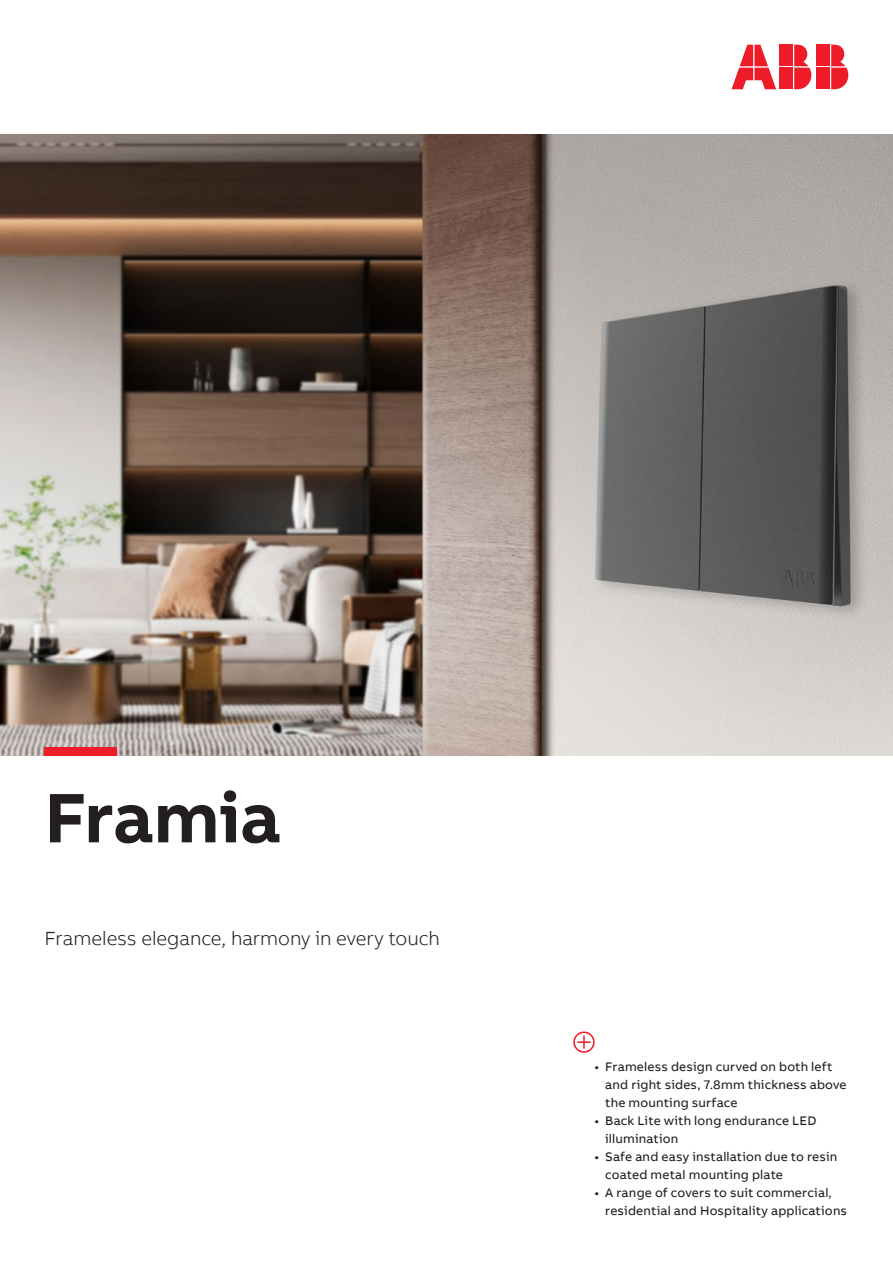
<style>
.page{position:relative;width:893px;height:1263px;background:#fff}
.page>*{position:absolute;margin:0;border:0;box-sizing:border-box;transform-origin:0 0}
.t1{font:700 72px "AB Bvoice";letter-spacing:-.01em;color:#231f20}
.t2{font:700 72px "AB Bvoice";color:#ee1c28}
.t3{font:300 19.5px "AB Bvoice";letter-spacing:-.005em;color:#231f20}
.t4{font:12.75px/18px "AB Bvoice";letter-spacing:.015em;color:#231f20}
</style>
<div class="page">
<img style="left:0;top:135px;width:893px;height:620px">
<svg style="left:573px;top:1031px;width:22px;height:22px"></svg>
<div style="left:817px;top:45px;width:13px;height:21px;background:#ee1c28"></div>
<div style="left:817px;top:68px;width:13px;height:21px;background:#ee1c28"></div>
<svg style="left:831px;top:45px;width:17px;height:44px"></svg>
<svg style="left:731px;top:45px;width:45px;height:44px"></svg>
<div style="left:780px;top:45px;width:13px;height:21px;background:#ee1c28"></div>
<div style="left:780px;top:68px;width:13px;height:21px;background:#ee1c28"></div>
<svg style="left:794px;top:45px;width:17px;height:44px"></svg>
<h1 class="t2" style="left:45px;top:700px;width:73px">—</h1>
<h1 class="t1" style="left:45px;top:772px;width:238px">Framia</h1>
<h2 class="t3" style="left:45px;top:927px;width:397px">Frameless elegance, harmony in every touch</h2>
<p class="t4" style="left:605px;top:1057px;width:243px;text-indent:-11px">• Frameless design curved on both left and right sides, 7.8mm thickness above the mounting surface</p>
<p class="t4" style="left:605px;top:1111px;width:213px;text-indent:-11px">• Back Lite with long endurance LED illumination</p>
<p class="t4" style="left:605px;top:1147px;width:234px;text-indent:-11px">• Safe and easy installation due to resin coated metal mounting plate</p>
<p class="t4" style="left:605px;top:1183px;width:243px;text-indent:-11px">• A range of covers to suit commercial, residential and Hospitality applications</p>
</div>
